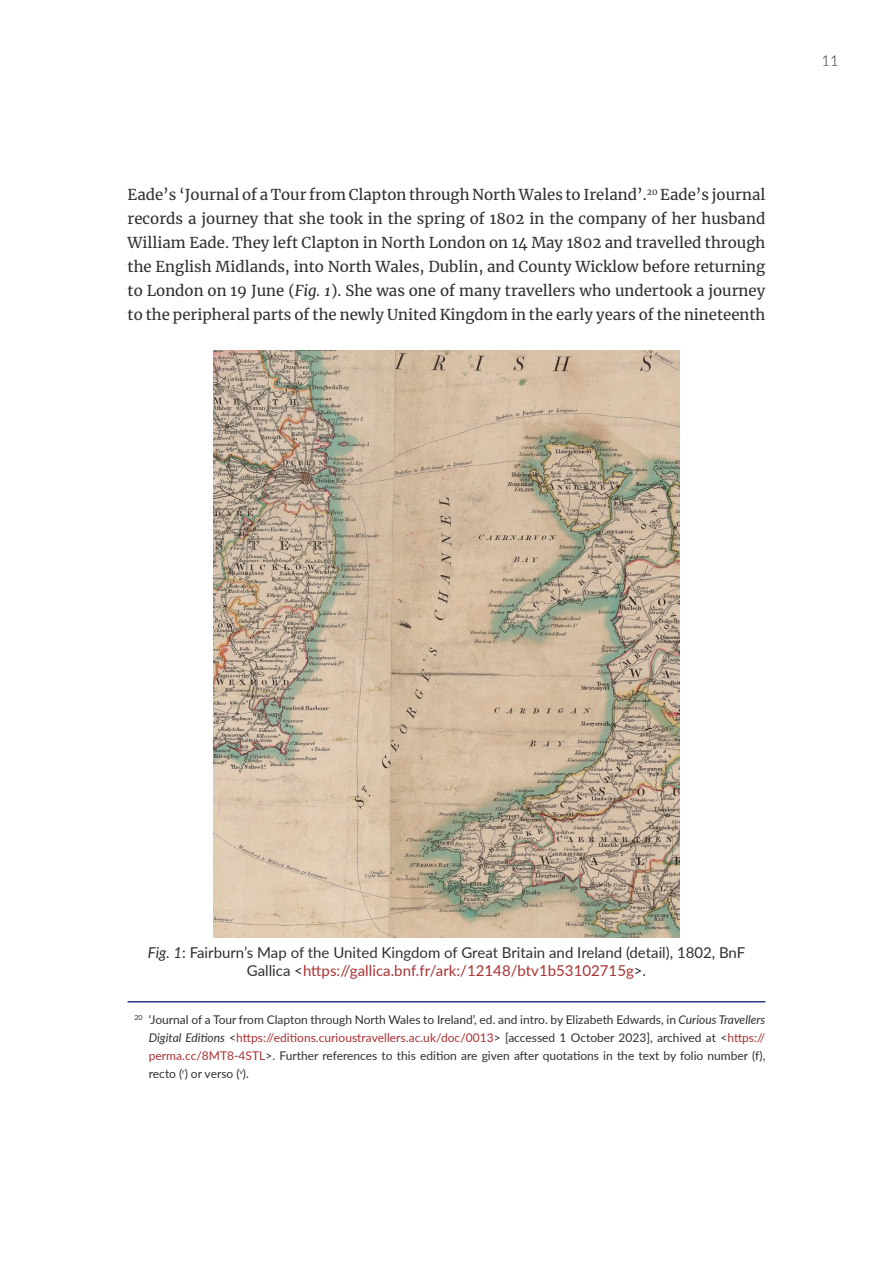
<style>
.page{position:relative;width:893px;height:1263px;background:#fff}
.page>*{position:absolute;margin:0;border:0;box-sizing:border-box;transform-origin:0 0}
.t1{font:15px/24px "Merriweather";color:#312f30;text-align:justify}
.t2{font:15px/18px "Lato";color:#312f30;text-align:center}
.t3{font:300 15px "Lato";color:#312f30}
.up-notes-text-level1{font:12px/18px "Lato";color:#312f30;text-align:justify}
.s1{font-style:italic}
.s2{color:#a93132}
</style>
<div class="page">
<hr style="left:128px;top:1001px;width:637px;height:1px;background:#293e82">
<img style="left:214px;top:351px;width:465px;height:586px">
<p class="t1" style="left:128px;top:182px;width:639px">Eade’s ‘Journal of a Tour from Clapton through North Wales to Ireland’.<sup>20</sup> Eade’s journal records a journey that she took in the spring of 1802 in the company of her husband William Eade. They left Clapton in North London on 14 May 1802 and travelled through the English Midlands, into North Wales, Dublin, and County Wicklow before returning to London on 19 June (<span class="s1">Fig. 1</span>). She was one of many travellers who undertook a journey to the peripheral parts of the newly United Kingdom in the early years of the nineteenth</p>
<p class="t3" style="left:822px;top:50px;width:19px">11</p>
<p class="t2" style="left:148px;top:943px;width:599px"><span class="s1">Fig. 1</span>: Fairburn’s Map of the United Kingdom of Great Britain and Ireland (detail), 1802, BnF<br>Gallica &lt;<span class="s2">https://gallica.bnf.fr/ark:/12148/btv1b53102715g</span>&gt;.</p>
<p class="up-notes-text-level1" style="left:149px;top:1010px;width:618px;text-indent:-14px"><sup>20</sup> ‘Journal of a Tour from Clapton through North Wales to Ireland’, ed. and intro. by Elizabeth Edwards, in <span class="s1">Curious Travellers Digital Editions</span> &lt;<span class="s2">https://editions.curioustravellers.ac.uk/doc/0013</span>&gt; [accessed 1 October 2023], archived at &lt;<span class="s2">https:// perma.cc/8MT8-4STL</span>&gt;. Further references to this edition are given after quotations in the text by folio number (f), recto (<sup>r</sup>) or verso (<sup>v</sup>).</p>
</div>
